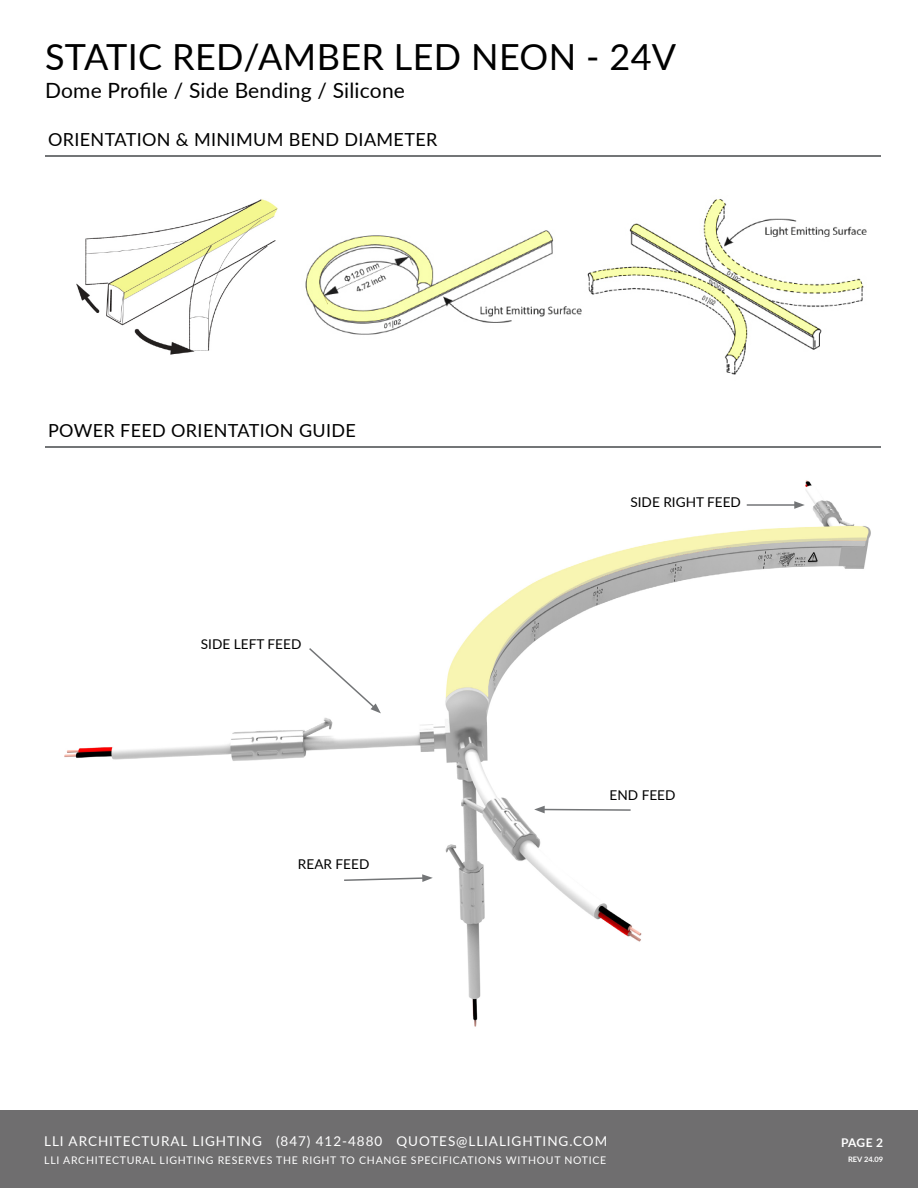
<style>
.page{position:relative;width:918px;height:1188px;background:#fff}
.page>*{position:absolute;margin:0;border:0;box-sizing:border-box;transform-origin:0 0}
.t1{font:36px "Lato";letter-spacing:.01em;color:#000}
.t2{font:21px "Lato";letter-spacing:.01em;color:#000}
.t3{font:18px "Lato";letter-spacing:.02em;color:#000}
.t4{font:13.5px "Lato";letter-spacing:.07em;color:#fff}
.t5{font:13.5px "Lato";color:#000}
.t6{font:700 12px "Lato";color:#fff}
.t7{font:10.5px "Lato";letter-spacing:.07em;color:#fff}
.t8{font:700 7.5px "Lato";color:#fff}
</style>
<div class="page">
<div style="left:0;top:1110px;width:918px;height:78px;background:#6f6e6f"></div>
<hr style="left:45px;top:155px;width:836px;height:2px;background:#737577">
<img style="left:76px;top:199px;width:202px;height:156px">
<img style="left:305px;top:199px;width:562px;height:176px">
<hr style="left:45px;top:446px;width:836px;height:1px;background:#737577">
<img style="left:64px;top:480px;width:807px;height:547px">
<svg style="left:307px;top:646px;width:74px;height:67px"></svg>
<svg style="left:343px;top:874px;width:90px;height:8px"></svg>
<svg style="left:534px;top:806px;width:98px;height:7px"></svg>
<hr style="left:747px;top:504px;width:50px;height:2px;background:#737577">
<svg style="left:794px;top:501px;width:11px;height:8px"></svg>
<h1 class="t1" style="left:45px;top:31px;width:633px">STATIC RED/AMBER LED NEON - 24V</h1>
<h2 class="t2" style="left:45px;top:76px;width:361px">Dome Profile / Side Bending / Silicone</h2>
<h3 class="t3" style="left:48px;top:127px;width:391px">ORIENTATION &amp; MINIMUM BEND DIAMETER</h3>
<h3 class="t3" style="left:48px;top:418px;width:309px">POWER FEED ORIENTATION GUIDE</h3>
<p class="t5" style="left:201px;top:635px;width:102px">SIDE LEFT FEED</p>
<p class="t5" style="left:298px;top:855px;width:73px">REAR FEED</p>
<p class="t5" style="left:630px;top:492px;width:112px">SIDE RIGHT FEED</p>
<p class="t5" style="left:610px;top:786px;width:67px">END FEED</p>
<p class="t4" style="left:44px;top:1131px;width:565px">LLI ARCHITECTURAL LIGHTING (847) 412-4880 QUOTES@LLIALIGHTING.COM</p>
<p class="t7" style="left:44px;top:1153px;width:564px">LLI ARCHITECTURAL LIGHTING RESERVES THE RIGHT TO CHANGE SPECIFICATIONS WITHOUT NOTICE</p>
<p class="t6" style="left:841px;top:1134px;width:44px">PAGE 2</p>
<p class="t8" style="left:848px;top:1154px;width:37px">REV 24.09</p>
</div>
